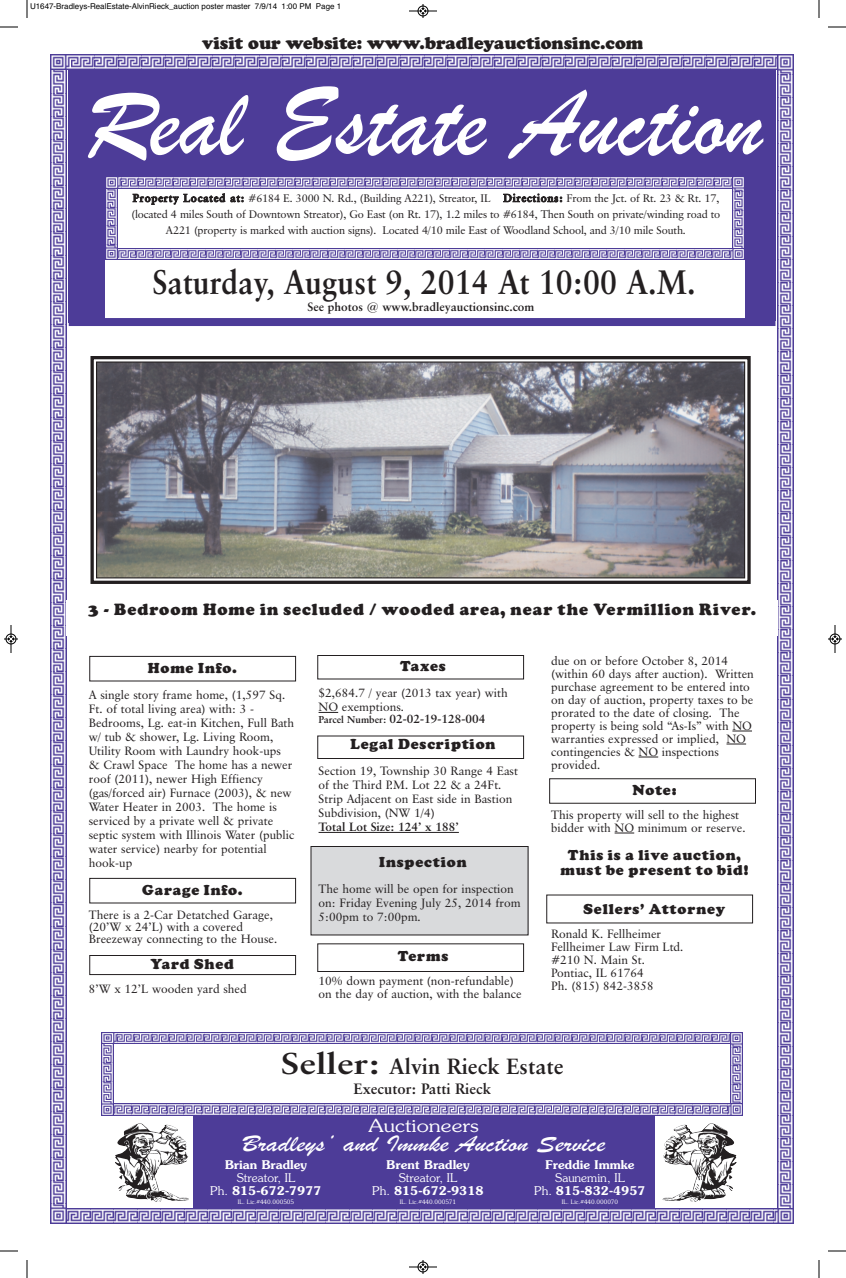
<style>
.page{position:relative;width:846px;height:1278px;background:#fff}
.page>*{position:absolute;margin:0;border:0;box-sizing:border-box;transform-origin:0 0}
.t1{font:100px "Brush Script";color:#fff}
.t2{font:700 34px "Classical Garamond BT";color:#231f20;scale:.9 1}
.t3{font:24px "Brush Script";color:#fff;scale:1.2 1}
.t4{font:700 22px "Classical Garamond BT";color:#231f20}
.t5{font:18px "Cooper Bla D";color:#231f20}
.t6{font:300 18px "Souvenir";color:#fff;scale:1.2 1}
.t7{font:17px "Cooper Bla P";letter-spacing:.06em;color:#231f20}
.t8{font:15px/15px "Cooper Bla P";letter-spacing:.06em;color:#231f20;text-align:center}
.t9{font:700 15px "Classical Garamond BT";color:#231f20}
.t10{font:12px/14px "Classical Garamond BT";color:#231f20}
.t11{font:700 12px "Classical Garamond BT";color:#231f20}
.t12{font:600 12px "Souvenir";color:#fff}
.t13{font:300 12px "Souvenir";color:#fff}
.t14{font:11px/16px "Classical Garamond BT";letter-spacing:-.015em;color:#231f20;text-align:center}
.t15{font:8px "Helvetica";color:#000}
.t16{font:300 6px "Souvenir";color:#fff}
.s1{font-weight:700}
.s2{font-size:10px}
.s3{font-size:30px}
.s4{font-weight:300}
</style>
<div class="page">
<div style="left:311px;top:846px;width:217px;height:89px;background:#d9dadc"></div>
<div style="left:310px;top:846px;width:219px;height:89px;border:1px solid #231f20"></div>
<img style="left:51px;top:54px;width:727px;height:16px">
<img style="left:778px;top:54px;width:16px;height:1154px">
<img style="left:67px;top:1208px;width:727px;height:16px">
<img style="left:51px;top:70px;width:16px;height:1154px">
<img style="left:102px;top:1032px;width:628px;height:12px">
<img style="left:730px;top:1032px;width:12px;height:71px">
<img style="left:114px;top:1103px;width:628px;height:12px">
<img style="left:102px;top:1044px;width:12px;height:71px">
<div style="left:69px;top:318px;width:706px;height:8px;background:#4d3c98"></div>
<img style="left:106px;top:176px;width:626px;height:12px">
<img style="left:732px;top:176px;width:12px;height:72px">
<img style="left:118px;top:248px;width:626px;height:12px">
<img style="left:106px;top:188px;width:12px;height:72px">
<div style="left:68px;top:70px;width:708px;height:106px;background:#4d3c98"></div>
<div style="left:68px;top:176px;width:37px;height:147px;background:#4d3c98"></div>
<div style="left:745px;top:175px;width:31px;height:146px;background:#4d3c98"></div>
<img style="left:663px;top:1124px;width:74px;height:78px">
<img style="left:115px;top:1123px;width:74px;height:79px">
<div style="left:193px;top:1117px;width:461px;height:91px;background:#4d3c98"></div>
<svg style="left:319px;top:712px;width:19px;height:1px"></svg>
<hr style="left:319px;top:832px;width:140px;height:1px;background:#231f20">
<svg style="left:732px;top:731px;width:20px;height:1px"></svg>
<svg style="left:727px;top:744px;width:19px;height:1px"></svg>
<svg style="left:639px;top:757px;width:19px;height:1px"></svg>
<svg style="left:615px;top:833px;width:19px;height:1px"></svg>
<div style="left:89px;top:656px;width:207px;height:26px;border:1px solid #231f20"></div>
<div style="left:89px;top:878px;width:207px;height:26px;border:1px solid #231f20"></div>
<div style="left:317px;top:655px;width:207px;height:25px;border:1px solid #231f20"></div>
<div style="left:317px;top:736px;width:207px;height:23px;border:1px solid #231f20"></div>
<div style="left:549px;top:778px;width:207px;height:26px;border:1px solid #231f20"></div>
<div style="left:66px;top:600px;width:712px;height:36px;background:#fff"></div>
<div style="left:89px;top:955px;width:207px;height:20px;border:1px solid #231f20"></div>
<div style="left:317px;top:943px;width:207px;height:29px;border:1px solid #231f20"></div>
<img style="left:98px;top:363px;width:645px;height:213px">
<div style="left:91px;top:356px;width:660px;height:228px;border:3px solid #231f20"></div>
<div style="left:96px;top:361px;width:649px;height:217px;border:1px solid #231f20"></div>
<svg style="left:27px;top:0;width:1px;height:18px"></svg>
<svg style="left:0;top:27px;width:18px;height:1px"></svg>
<svg style="left:819px;top:0;width:1px;height:18px"></svg>
<svg style="left:828px;top:27px;width:18px;height:1px"></svg>
<svg style="left:27px;top:1260px;width:1px;height:18px"></svg>
<svg style="left:0;top:1251px;width:18px;height:1px"></svg>
<svg style="left:819px;top:1260px;width:1px;height:18px"></svg>
<svg style="left:828px;top:1251px;width:18px;height:1px"></svg>
<svg style="left:409px;top:4px;width:28px;height:14px"></svg>
<svg style="left:409px;top:1260px;width:28px;height:14px"></svg>
<svg style="left:4px;top:625px;width:14px;height:28px"></svg>
<svg style="left:828px;top:625px;width:14px;height:28px"></svg>
<p class="t15" style="left:30px;top:2px;width:313px">U1647-Bradleys-RealEstate-AlvinRieck_auction poster master 7/9/14 1:00 PM Page 1</p>
<h3 class="t5" style="left:202px;top:33px;width:443px">visit our website: www.bradleyauctionsinc.com</h3>
<h1 class="t1" style="left:84px;top:65px;width:680px">Real Estate Auction</h1>
<p class="t14" style="left:132px;top:191px;width:590px"><span class="s1">Property Located at:</span> #6184 E. 3000 N. Rd., (Building A221), Streator, IL <span class="s1">Directions:</span> From the Jct. of Rt. 23 &amp; Rt. 17, (located 4 miles South of Downtown Streator), Go East (on Rt. 17), 1.2 miles to #6184, Then South on private/winding road to<br>A221 (property is marked with auction signs). Located 4/10 mile East of Woodland School, and 3/10 mile South.</p>
<h2 class="t2" style="left:152px;top:268px;width:605px">Saturday, August 9, 2014 At 10:00 A.M.</h2>
<p class="t11" style="left:308px;top:302px;width:228px">See photos @ www.bradleyauctionsinc.com</p>
<h3 class="t7" style="left:89px;top:599px;width:669px">3 - Bedroom Home in secluded / wooded area, near the Vermillion River.</h3>
<p class="t8" style="left:148px;top:661px;width:90px">Home Info.</p>
<p class="t10" style="left:89px;top:689px;width:207px">A single story frame home, (1,597 Sq.<br>Ft. of total living area) with: 3 - Bedrooms, Lg. eat-in Kitchen, Full Bath w/ tub &amp; shower, Lg. Living Room, Utility Room with Laundry hook-ups &amp; Crawl Space The home has a newer roof (2011), newer High Effiency (gas/forced air) Furnace (2003), &amp; new Water Heater in 2003. The home is serviced by a private well &amp; private septic system with Illinois Water (public water service) nearby for potential hook-up</p>
<p class="t8" style="left:142px;top:883px;width:102px">Garage Info.</p>
<p class="t10" style="left:89px;top:910px;width:190px;line-height:12px">There is a 2-Car Detatched Garage, (20’W x 24’L) with a covered<br>Breezeway connecting to the House.</p>
<p class="t8" style="left:151px;top:957px;width:85px">Yard Shed</p>
<p class="t10" style="left:89px;top:983px;width:160px">8’W x 12’L wooden yard shed</p>
<p class="t8" style="left:400px;top:658px;width:47px">Taxes</p>
<p class="t10" style="left:319px;top:687px;width:191px">$2,684.7 / year (2013 tax year) with<br>NO exemptions.</p>
<p class="t11" style="left:319px;top:714px;width:168px"><span class="s2">Parcel Number:</span> 02-02-19-128-004</p>
<p class="t8" style="left:350px;top:736px;width:147px">Legal Description</p>
<p class="t10" style="left:319px;top:765px;width:201px">Section 19, Township 30 Range 4 East of the Third P.M. Lot 22 &amp; a 24Ft.<br>Strip Adjacent on East side in Bastion<br>Subdivision, (NW 1/4)</p>
<p class="t11" style="left:319px;top:822px;width:142px">Total Lot Size: 124’ x 188’</p>
<p class="t8" style="left:379px;top:854px;width:89px">Inspection</p>
<p class="t10" style="left:319px;top:883px;width:204px">The home will be open for inspection on: Friday Evening July 25, 2014 from<br>5:00pm to 7:00pm.</p>
<p class="t8" style="left:398px;top:948px;width:52px">Terms</p>
<p class="t10" style="left:319px;top:975px;width:204px;line-height:13px">10% down payment (non-refundable) on the day of auction, with the balance</p>
<p class="t10" style="left:551px;top:655px;width:204px;line-height:13px">due on or before October 8, 2014 (within 60 days after auction). Written purchase agreement to be entered into on day of auction, property taxes to be prorated to the date of closing. The property is being sold “As-Is” with NO warranties expressed or implied, NO contingencies &amp; NO inspections provided.</p>
<p class="t8" style="left:633px;top:782px;width:45px">Note:</p>
<p class="t10" style="left:551px;top:809px;width:196px;line-height:13px">This property will sell to the highest bidder with NO minimum or reserve.</p>
<p class="t8" style="left:561px;top:847px;width:189px">This is a live auction, must be present to bid!</p>
<p class="t8" style="left:584px;top:901px;width:143px">Sellers’ Attorney</p>
<p class="t10" style="left:551px;top:928px;width:134px;line-height:13px">Ronald K. Fellheimer<br>Fellheimer Law Firm Ltd. #210 N. Main St.<br>Pontiac, IL 61764<br>Ph. (815) 842-3858</p>
<h3 class="t4" style="left:281px;top:1057px;width:284px"><span class="s3">Seller:</span> Alvin Rieck Estate</h3>
<p class="t9" style="left:354px;top:1083px;width:139px">Executor: Patti Rieck</p>
<h3 class="t6" style="left:368px;top:1118px;width:94px">Auctioneers</h3>
<h3 class="t3" style="left:242px;top:1129px;width:304px">Bradleys’ and Immke Auction Service</h3>
<p class="t12" style="left:225px;top:1160px;width:83px">Brian Bradley</p>
<p class="t12" style="left:387px;top:1160px;width:84px">Brent Bradley</p>
<p class="t12" style="left:545px;top:1160px;width:91px">Freddie Immke</p>
<p class="t13" style="left:237px;top:1172px;width:60px">Streator, IL</p>
<p class="t13" style="left:399px;top:1172px;width:60px">Streator, IL</p>
<p class="t13" style="left:555px;top:1172px;width:71px">Saunemin, IL</p>
<p class="t12" style="left:210px;top:1186px;width:113px"><span class="s4">Ph.</span> 815-672-7977</p>
<p class="t12" style="left:372px;top:1186px;width:113px"><span class="s4">Ph.</span> 815-672-9318</p>
<p class="t12" style="left:534px;top:1186px;width:113px"><span class="s4">Ph.</span> 815-832-4957</p>
<p class="t16" style="left:238px;top:1199px;width:58px">IL. Lic.#440.000505</p>
<p class="t16" style="left:400px;top:1199px;width:58px">IL. Lic.#440.000571</p>
<p class="t16" style="left:562px;top:1199px;width:58px">IL. Lic.#440.000070</p>
</div>
